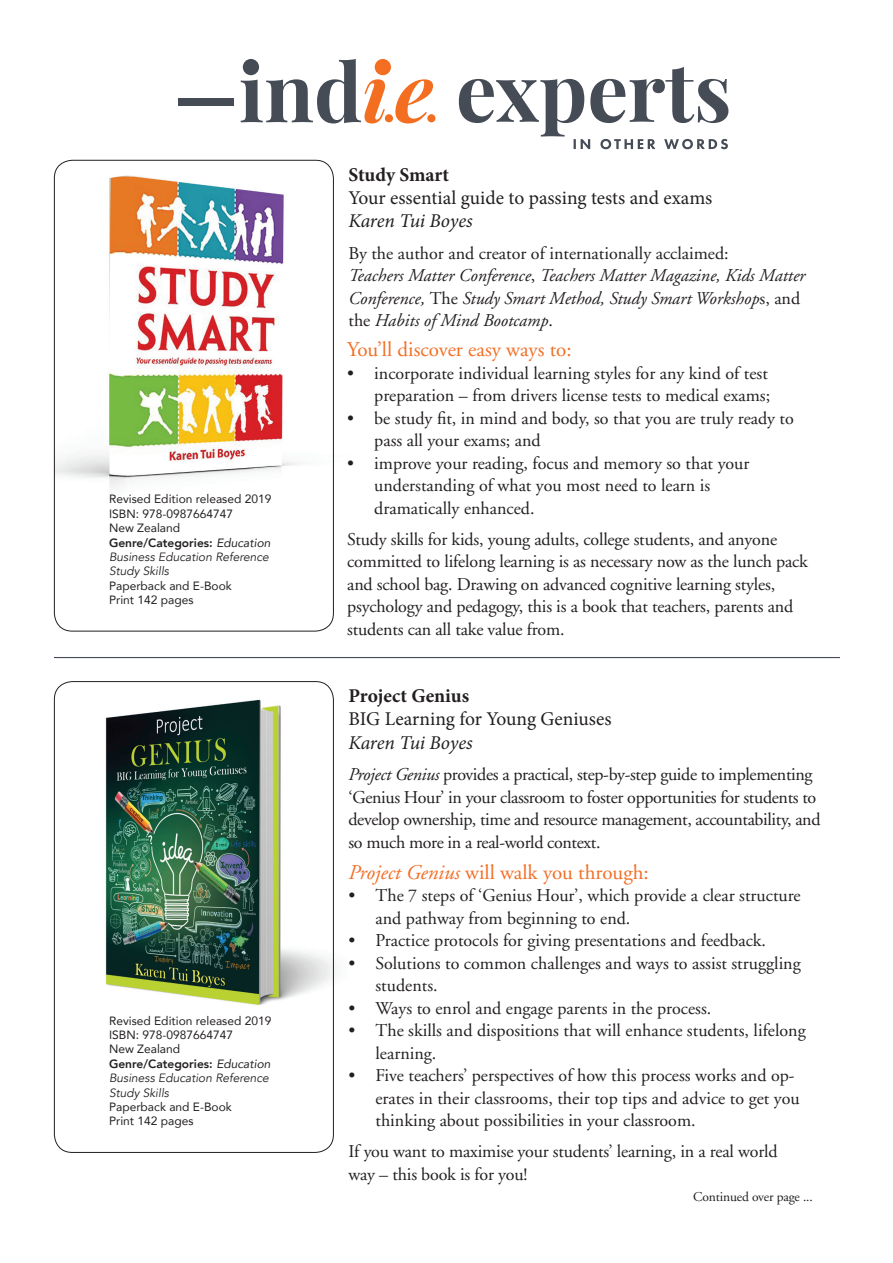
<style>
.page{position:relative;width:893px;height:1263px;background:#fff}
.page>*{position:absolute;margin:0;border:0;box-sizing:border-box;transform-origin:0 0}
.t1{font:21px "Adobe Garamond";color:#f36e24}
.t2{font:19.5px "Minion Pro";color:#231f20}
.t3{font:italic 19.5px "Minion Pro";letter-spacing:-.015em;color:#231f20}
.t4{font:700 19.5px "Minion Pro";color:#231f20}
.t5{font:18px/22.5px "Adobe Garamond";color:#231f20}
.t6{font:18px/22.5px "Adobe Garamond";letter-spacing:-.02em;color:#231f20}
.t7{font:italic 18px/22.5px "Adobe Garamond";color:#231f20}
.t8{font:13.5px "Adobe Garamond";letter-spacing:-.01em;color:#231f20}
.t9{font:12px/14.4px "Avenir";color:#231f20}
.s1{font-weight:800}
.s2{font-style:italic}
.s3{font-style:normal}
</style>
<div class="page">
<div style="left:178px;top:98px;width:55px;height:7px;background:#454c55"></div>
<svg style="left:241px;top:59px;width:144px;height:64px"></svg>
<svg style="left:395px;top:79px;width:38px;height:44px"></svg>
<div style="left:375px;top:59px;width:16px;height:16px;background:#f36e21;border-radius:50%"></div>
<div style="left:385px;top:114px;width:8px;height:8px;background:#f36e21;border-radius:50%"></div>
<div style="left:427px;top:114px;width:8px;height:8px;background:#f36e21;border-radius:50%"></div>
<svg style="left:459px;top:67px;width:269px;height:82px"></svg>
<img style="left:54px;top:159px;width:280px;height:329px">
<img style="left:54px;top:681px;width:281px;height:324px">
<div style="left:54px;top:160px;width:280px;height:471px;border:1px solid #231f20;border-radius:18px"></div>
<div style="left:54px;top:681px;width:280px;height:472px;border:1px solid #231f20;border-radius:18px"></div>
<hr style="left:54px;top:657px;width:786px;height:1px;background:#454c55">
<p class="t9" style="left:109px;top:492px;width:164px">Revised Edition released 2019<br>ISBN: 978-0987664747<br>New Zealand<br><span class="s1">Genre/Categories:</span> <span class="s2">Education<br></span><span class="s2">Business Education Reference<br>Study Skills</span></p>
<p class="t9" style="left:109px;top:578px;width:124px">Paperback and E-Book<br>Print 142 pages</p>
<p class="t9" style="left:109px;top:1013px;width:164px">Revised Edition released 2019<br>ISBN: 978-0987664747<br>New Zealand<br><span class="s1">Genre/Categories:</span> <span class="s2">Education<br></span><span class="s2">Business Education Reference<br>Study Skills</span></p>
<p class="t9" style="left:109px;top:1099px;width:124px">Paperback and E-Book<br>Print 142 pages</p>
<p class="t4" style="left:348px;top:161px;width:102px">Study Smart</p>
<p class="t2" style="left:348px;top:185px;width:365px">Your essential guide to passing tests and exams</p>
<p class="t3" style="left:348px;top:208px;width:126px">Karen Tui Boyes</p>
<p class="t7" style="left:348px;top:243px;width:458px"><span class="s3">By the author and creator of internationally acclaimed:<br></span>Teachers Matter Conference<span class="s3">,</span> Teachers Matter Magazine, Kids Matter Conference, <span class="s3">The</span> Study Smart Method, Study Smart Workshop<span class="s3">s, and the</span> Habits of Mind Bootcamp<span class="s3">.</span></p>
<p class="t1" style="left:347px;top:338px;width:226px">You’ll discover easy ways to:</p>
<p class="t5" style="left:347px;top:362px;width:424px;text-align:right">• incorporate individual learning styles for any kind of test preparation – from drivers license tests to medical exams;</p>
<p class="t5" style="left:374px;top:407px;width:421px;text-indent:-27px">• be study fit, in mind and body, so that you are truly ready to pass all your exams; and</p>
<p class="t5" style="left:374px;top:452px;width:377px;text-indent:-27px">• improve your reading, focus and memory so that your understanding of what you most need to learn is dramatically enhanced.</p>
<p class="t5" style="left:347px;top:528px;width:462px">Study skills for kids, young adults, college students, and anyone committed to lifelong learning is as necessary now as the lunch pack and school bag. Drawing on advanced cognitive learning styles, psychology and pedagogy, this is a book that teachers, parents and students can all take value from.</p>
<p class="t4" style="left:348px;top:682px;width:122px">Project Genius</p>
<p class="t2" style="left:348px;top:706px;width:265px">BIG Learning for Young Geniuses</p>
<p class="t3" style="left:348px;top:729px;width:126px">Karen Tui Boyes</p>
<p class="t6" style="left:348px;top:764px;width:473px"><span class="s2">Project Genius</span> provides a practical, step-by-step guide to implementing ‘Genius Hour’ in your classroom to foster opportunities for students to develop ownership, time and resource management, accountability, and so much more in a real-world context.</p>
<p class="t1" style="left:348px;top:861px;width:302px"><span class="s2">Project Genius</span> will walk you through:</p>
<p class="t5" style="left:375px;top:885px;width:427px;text-indent:-27px">• The 7 steps of ‘Genius Hour’, which provide a clear structure and pathway from beginning to end.</p>
<p class="t5" style="left:348px;top:930px;width:419px">• Practice protocols for giving presentations and feedback.</p>
<p class="t5" style="left:375px;top:952px;width:427px;text-indent:-27px">• Solutions to common challenges and ways to assist struggling students.</p>
<p class="t5" style="left:348px;top:997px;width:364px">• Ways to enrol and engage parents in the process.</p>
<p class="t5" style="left:375px;top:1020px;width:432px;text-indent:-27px">• The skills and dispositions that will enhance students, lifelong learning.</p>
<p class="t5" style="left:375px;top:1065px;width:426px;text-indent:-27px">• Five teachers’ perspectives of how this process works and op&shy;erates in their classrooms, their top tips and advice to get you thinking about possibilities in your classroom.</p>
<p class="t5" style="left:348px;top:1141px;width:431px">If you want to maximise your students’ learning, in a real world way – this book is for you!</p>
<p class="t8" style="left:693px;top:1189px;width:121px">Continued over page ...</p>
</div>
